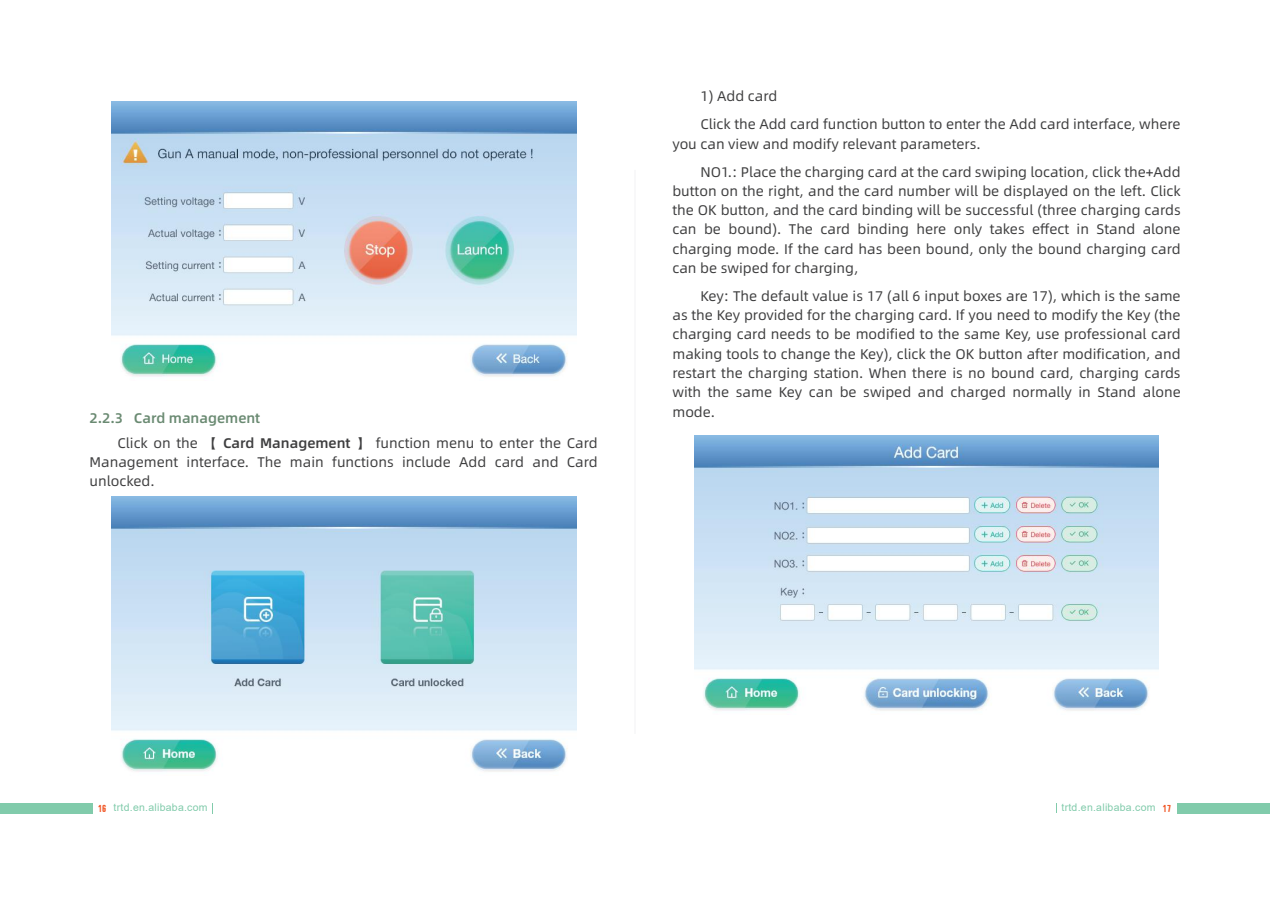
<style>
.page{position:relative;width:1270px;height:903px;background:#fff}
.page>*{position:absolute;margin:0;border:0;box-sizing:border-box;transform-origin:0 0}
.t1{font:14px/19.2px "Alibaba Pu Hui Ti";color:#3e3e3f;text-align:justify}
.t2{font:500 14px "Alibaba Pu Hui Ti";color:#6a8a72}
.t3{font:10.5px "Arial";letter-spacing:.025em;color:#81cbab}
.s1{font-weight:500}
.s2{font-family:"xiaowei";color:#f15929}
</style>
<div class="page">
<div style="left:0;top:803px;width:93px;height:10px;background:#81cbab"></div>
<div style="left:1177px;top:803px;width:93px;height:10px;background:#81cbab"></div>
<hr style="left:635px;top:170px;width:1px;height:564px;background:#f2f3f4">
<img style="left:111px;top:101px;width:465px;height:276px">
<img style="left:694px;top:436px;width:465px;height:275px">
<img style="left:111px;top:496px;width:465px;height:276px">
<p class="t2" style="left:90px;top:407px;width:172px">2.2.3 Card management</p>
<p class="t1" style="left:90px;top:432px;width:510px;text-indent:28px">Click on the <span class="s1">【 Card Management 】</span> function menu to enter the Card Management interface. The main functions include Add card and Card unlocked.</p>
<p class="t1" style="left:700px;top:82px;width:482px;line-height:28px">1) Add card<br>Click the Add card function button to enter the Add card interface, where</p>
<p class="t1" style="left:700px;top:129px;width:482px;line-height:28px;text-indent:-28px">you can view and modify relevant parameters.<br>NO1.: Place the charging card at the card swiping location, click the+Add</p>
<p class="t1" style="left:672px;top:181px;width:510px">button on the right, and the card number will be displayed on the left. Click the OK button, and the card binding will be successful (three charging cards can be bound). The card binding here only takes effect in Stand alone charging mode. If the card has been bound, only the bound charging card can be swiped for charging,</p>
<p class="t1" style="left:672px;top:286px;width:510px;text-indent:28px">Key: The default value is 17 (all 6 input boxes are 17), which is the same as the Key provided for the charging card. If you need to modify the Key (the charging card needs to be modified to the same Key, use professional card making tools to change the Key), click the OK button after modification, and restart the charging station. When there is no bound card, charging cards with the same Key can be swiped and charged normally in Stand alone mode.</p>
<p class="t3" style="left:98px;top:800px;width:111px"><span class="s2">16</span> trtd.en.alibaba.com</p>
<p class="t3" style="left:1061px;top:800px;width:111px">trtd.en.alibaba.com <span class="s2">17</span></p>
</div>
